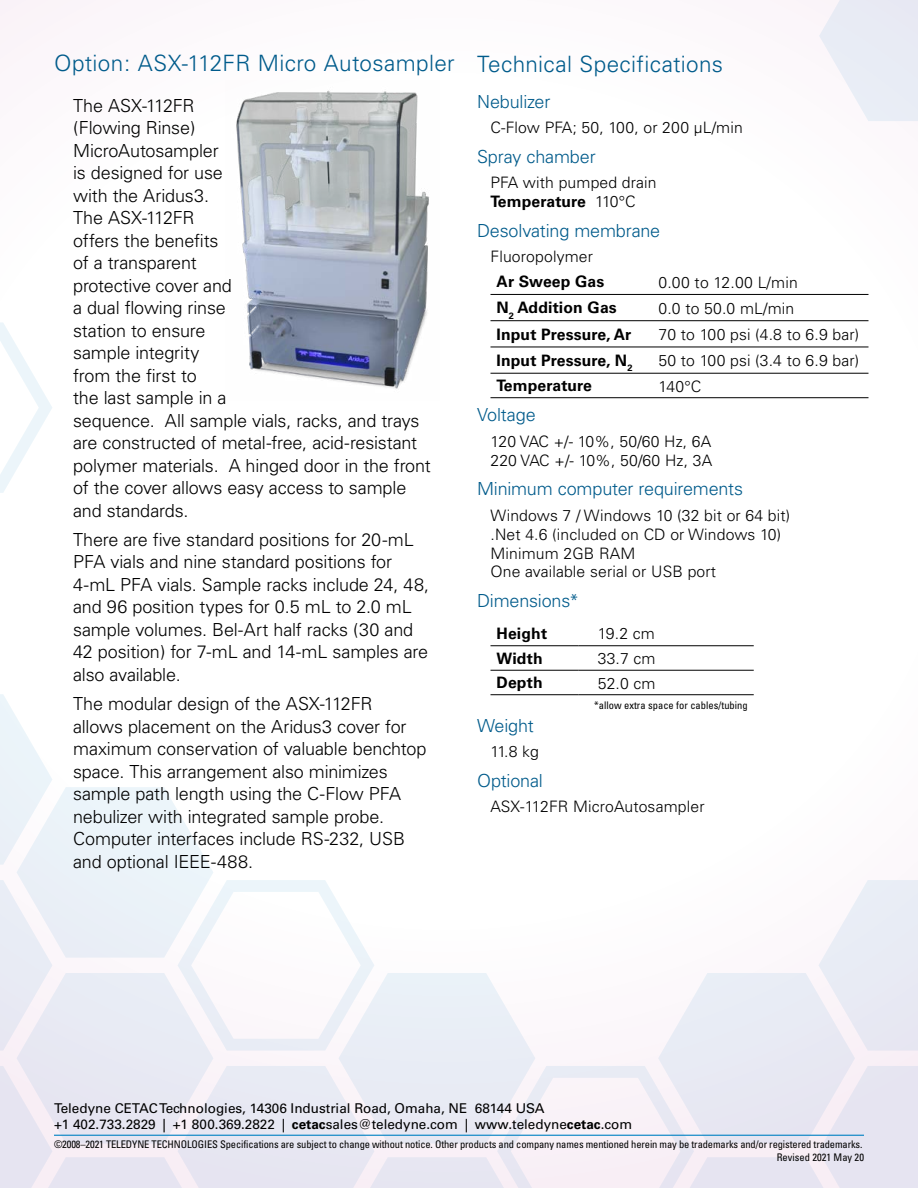
<style>
.page{position:relative;width:918px;height:1188px;background:#fff}
.page>*{position:absolute;margin:0;border:0;box-sizing:border-box;transform-origin:0 0}
.t1{font:300 22.5px "Univers";letter-spacing:.015em;color:#005b8b}
.t2{font:300 18px/22.5px "Univers";letter-spacing:-.01em;color:#000}
.t3{font:300 18px "Univers";letter-spacing:-.01em;color:#005b8b}
.t4{font:300 15.75px/18.9px "Univers";letter-spacing:.01em;color:#000}
.t5{font:700 15.75px "Univers";letter-spacing:.01em;color:#000}
.t6{font:13.5px/16.2px "Univers";color:#000}
.t7{font:condensed 10.5px/12.6px "Univers";letter-spacing:-.01em;color:#000;text-align:right}
.s1{font-weight:700}
</style>
<div class="page">
<svg style="left:0;top:322px;width:52px;height:171px"></svg>
<svg style="left:819px;top:0;width:99px;height:121px"></svg>
<svg style="left:0;top:694px;width:918px;height:494px"></svg>
<hr style="left:54px;top:1135px;width:810px;height:1px;background:#0081c3">
<img style="left:236px;top:90px;width:193px;height:299px">
<hr style="left:490px;top:294px;width:149px;height:1px;background:#000">
<hr style="left:490px;top:320px;width:149px;height:1px;background:#000">
<hr style="left:490px;top:347px;width:149px;height:1px;background:#000">
<hr style="left:639px;top:294px;width:229px;height:1px;background:#000">
<hr style="left:639px;top:320px;width:229px;height:1px;background:#000">
<hr style="left:639px;top:347px;width:229px;height:1px;background:#000">
<hr style="left:490px;top:373px;width:149px;height:1px;background:#000">
<hr style="left:490px;top:397px;width:149px;height:1px;background:#000">
<hr style="left:639px;top:373px;width:229px;height:1px;background:#000">
<hr style="left:639px;top:397px;width:229px;height:1px;background:#000">
<hr style="left:490px;top:645px;width:88px;height:1px;background:#000">
<hr style="left:578px;top:645px;width:88px;height:1px;background:#000">
<hr style="left:666px;top:645px;width:88px;height:1px;background:#000">
<hr style="left:490px;top:670px;width:88px;height:1px;background:#000">
<hr style="left:578px;top:670px;width:88px;height:1px;background:#000">
<hr style="left:666px;top:670px;width:88px;height:1px;background:#000">
<hr style="left:490px;top:694px;width:88px;height:1px;background:#000">
<hr style="left:578px;top:694px;width:88px;height:1px;background:#000">
<hr style="left:666px;top:694px;width:88px;height:1px;background:#000">
<p class="t1" style="left:54px;top:50px;width:671px">Option: ASX-112FR Micro Autosampler Technical Specifications</p>
<p class="t3" style="left:477px;top:91px;width:75px">Nebulizer</p>
<p class="t4" style="left:490px;top:118px;width:254px">C-Flow PFA; 50, 100, or 200 µL/min</p>
<p class="t3" style="left:477px;top:146px;width:120px">Spray chamber</p>
<p class="t4" style="left:490px;top:173px;width:168px">PFA with pumped drain<br><span class="s1">Temperature</span> 110°C</p>
<p class="t3" style="left:477px;top:219px;width:185px">Desolvating membrane</p>
<p class="t4" style="left:490px;top:247px;width:104px">Fluoropolymer</p>
<p class="t5" style="left:496px;top:272px;width:109px">Ar Sweep Gas</p>
<p class="t4" style="left:659px;top:273px;width:141px">0.00 to 12.00 L/min</p>
<p class="t5" style="left:496px;top:299px;width:122px">N<sub>2</sub> Addition Gas</p>
<p class="t4" style="left:659px;top:299px;width:137px">0.0 to 50.0 mL/min</p>
<p class="t5" style="left:496px;top:325px;width:136px">Input Pressure, Ar</p>
<p class="t4" style="left:659px;top:325px;width:202px">70 to 100 psi (4.8 to 6.9 bar)</p>
<p class="t5" style="left:496px;top:351px;width:137px">Input Pressure, N<sub>2</sub></p>
<p class="t4" style="left:658px;top:351px;width:202px">50 to 100 psi (3.4 to 6.9 bar)</p>
<p class="t5" style="left:496px;top:377px;width:97px">Temperature</p>
<p class="t4" style="left:658px;top:377px;width:44px">140°C</p>
<p class="t3" style="left:477px;top:404px;width:60px">Voltage</p>
<p class="t4" style="left:490px;top:432px;width:223px">120 VAC +/- 10%, 50/60 Hz, 6A<br>220 VAC +/- 10%, 50/60 Hz, 3A</p>
<p class="t3" style="left:477px;top:478px;width:268px">Minimum computer requirements</p>
<p class="t4" style="left:490px;top:506px;width:301px">Windows 7 / Windows 10 (32 bit or 64 bit) .Net 4.6 (included on CD or Windows 10)<br>Minimum 2GB RAM<br>One available serial or USB port</p>
<p class="t3" style="left:477px;top:590px;width:104px">Dimensions*</p>
<p class="t5" style="left:496px;top:624px;width:52px">Height</p>
<p class="t4" style="left:598px;top:624px;width:59px">19.2 cm</p>
<p class="t5" style="left:496px;top:649px;width:48px">Width</p>
<p class="t4" style="left:598px;top:649px;width:59px">33.7 cm</p>
<p class="t5" style="left:496px;top:674px;width:48px">Depth</p>
<p class="t4" style="left:598px;top:674px;width:59px">52.0 cm</p>
<p class="t7" style="left:594px;top:699px;width:155px">*allow extra space for cables/tubing</p>
<p class="t3" style="left:477px;top:714px;width:58px">Weight</p>
<p class="t4" style="left:490px;top:742px;width:50px">11.8 kg</p>
<p class="t3" style="left:477px;top:769px;width:67px">Optional</p>
<p class="t4" style="left:490px;top:797px;width:216px">ASX-112FR MicroAutosampler</p>
<p class="t2" style="left:73px;top:94px;width:359px">The ASX-112FR<br>(Flowing Rinse)<br>MicroAutosampler<br>is designed for use<br>with the Aridus3.<br>The ASX‑112FR<br>offers the benefits<br>of a transparent<br>protective cover and<br>a dual flowing rinse<br>station to ensure<br>sample integrity<br>from the first to<br>the last sample in a<br>sequence. All sample vials, racks, and trays are constructed of metal-free, acid-resistant polymer materials. A hinged door in the front of the cover allows easy access to sample and standards.</p>
<p class="t2" style="left:73px;top:528px;width:358px">There are five standard positions for 20-mL PFA vials and nine standard positions for 4-mL PFA vials. Sample racks include 24, 48, and 96 position types for 0.5 mL to 2.0 mL sample volumes. Bel‑Art half racks (30 and 42 position) for 7-mL and 14-mL samples are also available.</p>
<p class="t2" style="left:73px;top:692px;width:355px">The modular design of the ASX-112FR allows placement on the Aridus3 cover for maximum conservation of valuable benchtop space. This arrangement also minimizes sample path length using the C-Flow PFA nebulizer with integrated sample probe.<br>Computer interfaces include RS‑232, USB and optional IEEE‑488.</p>
<p class="t6" style="left:54px;top:1100px;width:580px">Teledyne CETAC Technologies, 14306 Industrial Road, Omaha, NE 68144 USA<br>+1 402.733.2829 | +1 800.369.2822 | <span class="s1">cetac</span>sales@teledyne.com | www.teledyne<span class="s1">cetac</span>.com</p>
<p class="t7" style="left:54px;top:1138px;width:812px">©2008–2021 TELEDYNE TECHNOLOGIES Specifications are subject to change without notice. Other products and company names mentioned herein may be trademarks and/or registered trademarks.<br>Revised 2021 May 20</p>
</div>
